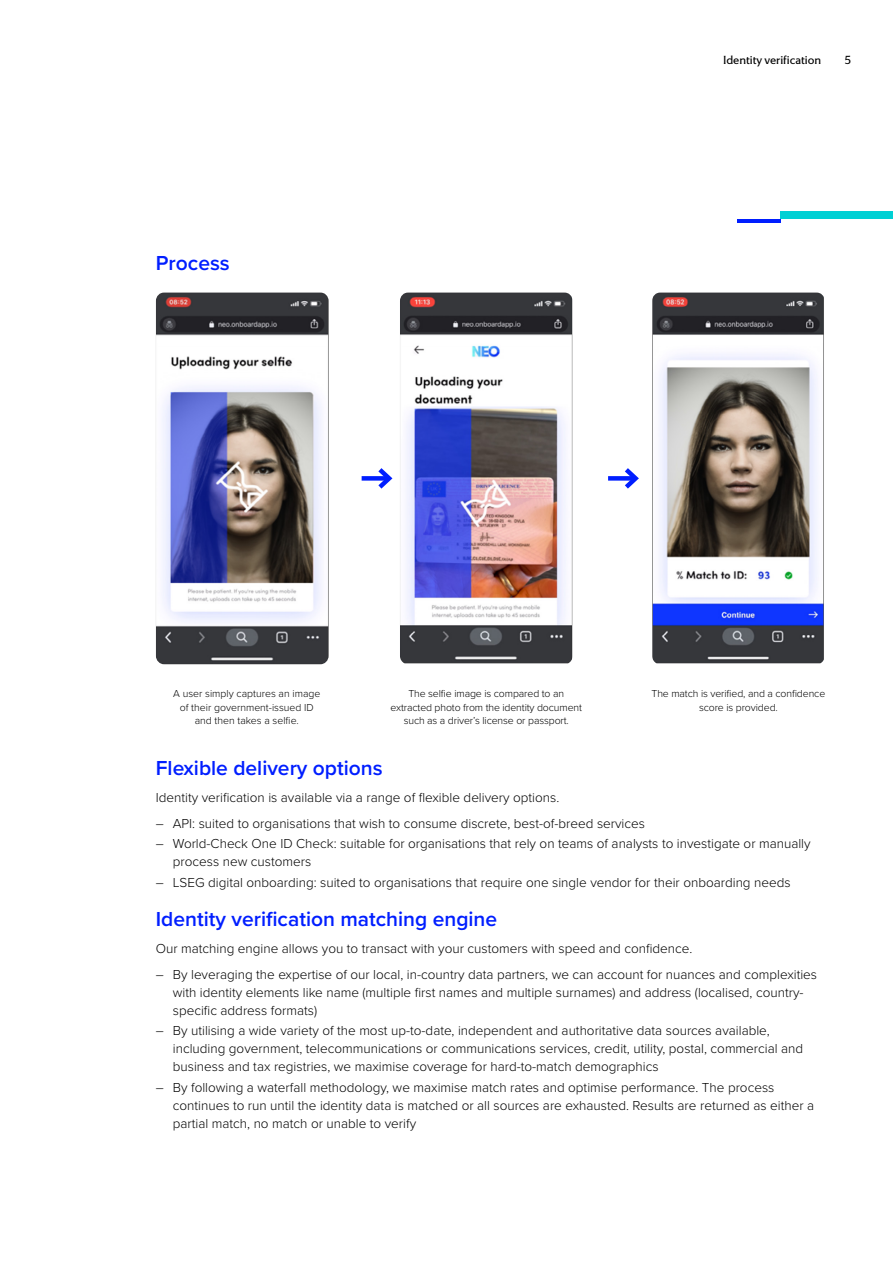
<style>
.page{position:relative;width:893px;height:1263px;background:#fff}
.page>*{position:absolute;margin:0;border:0;box-sizing:border-box;transform-origin:0 0}
.t1{font:600 21px "Proxima Nova";color:#001eff}
.t2{font:300 13.5px/18px "Proxima Nova";color:#000}
.t3{font:12px "LSEG Motto";color:#000}
.t4{font:300 10.5px/13.5px "Proxima Nova";letter-spacing:-.01em;color:#000;text-align:center}
</style>
<div class="page">
<img style="left:156px;top:292px;width:173px;height:372px">
<img style="left:400px;top:292px;width:173px;height:371px">
<img style="left:652px;top:292px;width:172px;height:371px">
<div style="left:362px;top:476px;width:27px;height:5px;background:#001eff"></div>
<svg style="left:374px;top:468px;width:19px;height:21px"></svg>
<div style="left:608px;top:476px;width:28px;height:5px;background:#001eff"></div>
<svg style="left:620px;top:468px;width:19px;height:21px"></svg>
<div style="left:780px;top:212px;width:113px;height:7px;background:#00d0d4"></div>
<hr style="left:737px;top:219px;width:43px;height:4px;background:#001eff">
<h1 class="t1" style="left:156px;top:247px;width:76px">Process</h1>
<p class="t3" style="left:723px;top:53px;width:100px">Identity verification</p>
<p class="t3" style="left:845px;top:53px;width:8px">5</p>
<p class="t4" style="left:173px;top:686px;width:149px">A user simply captures an image of their government-issued ID and then takes a selfie.</p>
<p class="t4" style="left:391px;top:686px;width:193px">The selfie image is compared to an extracted photo from the identity document such as a driver’s license or passport.</p>
<p class="t4" style="left:651px;top:686px;width:175px">The match is verified, and a confidence score is provided.</p>
<h1 class="t1" style="left:156px;top:752px;width:228px">Flexible delivery options</h1>
<p class="t2" style="left:156px;top:787px;width:405px">Identity verification is available via a range of flexible delivery options.</p>
<p class="t2" style="left:156px;top:814px;width:491px">– API: suited to organisations that wish to consume discrete, best-of-breed services</p>
<p class="t2" style="left:173px;top:834px;width:639px;text-indent:-17px">– World-Check One ID Check: suitable for organisations that rely on teams of analysts to investigate or manually process new customers</p>
<p class="t2" style="left:156px;top:872px;width:636px">– LSEG digital onboarding: suited to organisations that require one single vendor for their onboarding needs</p>
<h1 class="t1" style="left:156px;top:903px;width:343px">Identity verification matching engine</h1>
<p class="t2" style="left:156px;top:938px;width:538px">Our matching engine allows you to transact with your customers with speed and confidence.</p>
<p class="t2" style="left:173px;top:965px;width:646px;text-indent:-17px">– By leveraging the expertise of our local, in-country data partners, we can account for nuances and complexities with identity elements like name (multiple first names and multiple surnames) and address (localised, country&shy;specific address formats)</p>
<p class="t2" style="left:173px;top:1021px;width:632px;text-indent:-17px">– By utilising a wide variety of the most up-to-date, independent and authoritative data sources available, including government, telecommunications or communications services, credit, utility, postal, commercial and business and tax registries, we maximise coverage for hard-to-match demographics</p>
<p class="t2" style="left:173px;top:1077px;width:643px;text-indent:-17px">– By following a waterfall methodology, we maximise match rates and optimise performance. The process continues to run until the identity data is matched or all sources are exhausted. Results are returned as either a partial match, no match or unable to verify</p>
</div>
